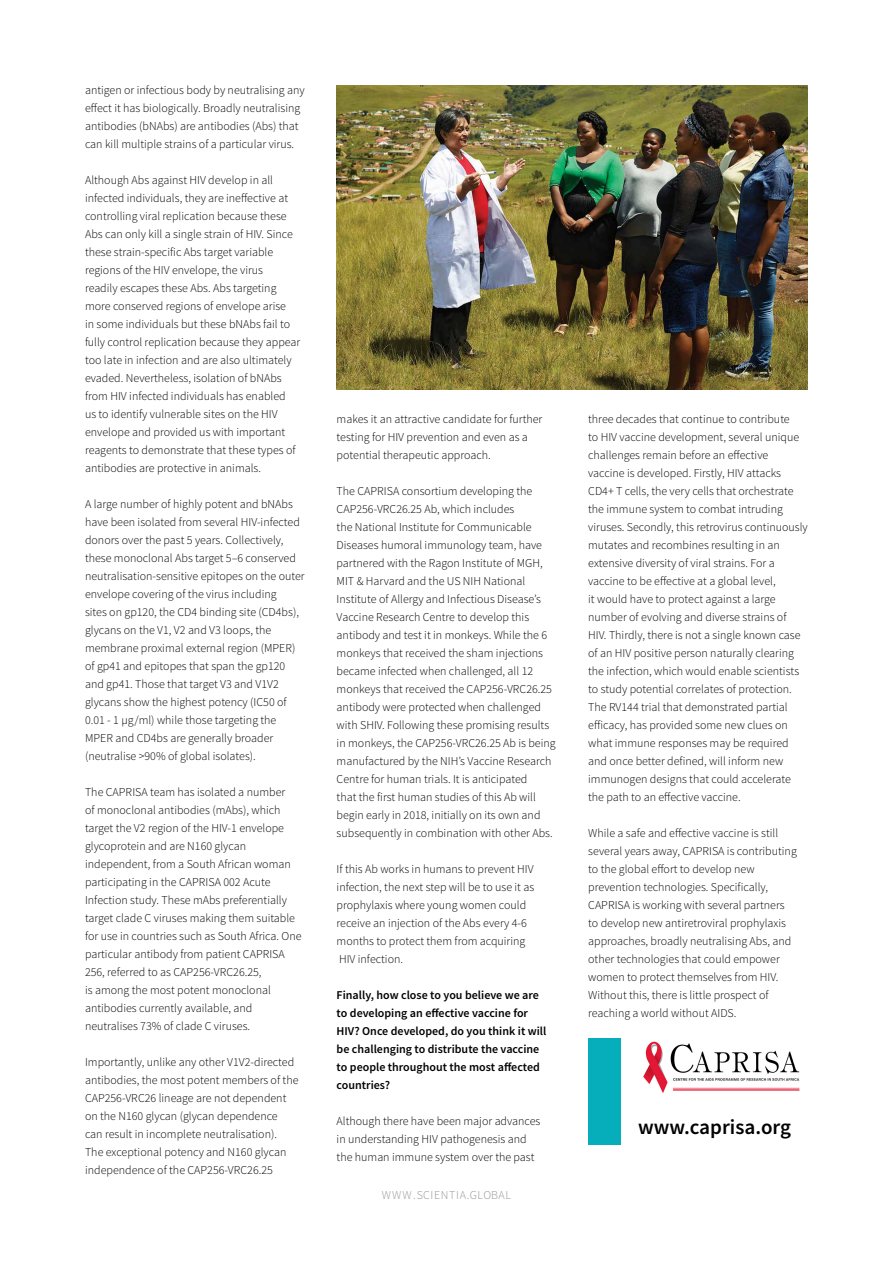
<style>
.page{position:relative;width:893px;height:1263px;background:#fff}
.page>*{position:absolute;margin:0;border:0;box-sizing:border-box;transform-origin:0 0}
.t1{font:600 21px "Source Sans Pro";color:#000}
.t2{font:300 12px/18px "Source Sans Pro";color:#000}
.t3{font:600 12px/18px "Source Sans Pro";color:#000}
.t4{font:300 12px "Source Sans Pro";letter-spacing:.05em;color:#939598}
</style>
<div class="page">
<div style="left:588px;top:1038px;width:33px;height:107px;background:#06aebb"></div>
<img style="left:643px;top:1041px;width:157px;height:52px">
<img style="left:337px;top:85px;width:471px;height:305px">
<p class="t2" style="left:85px;top:81px;width:221px">antigen or infectious body by neutralising any effect it has biologically. Broadly neutralising antibodies (bNAbs) are antibodies (Abs) that can kill multiple strains of a particular virus.</p>
<p class="t2" style="left:85px;top:171px;width:217px">Although Abs against HIV develop in all infected individuals, they are ineffective at controlling viral replication because these Abs can only kill a single strain of HIV. Since these strain-specific Abs target variable regions of the HIV envelope, the virus<br>readily escapes these Abs. Abs targeting more conserved regions of envelope arise<br>in some individuals but these bNAbs fail to fully control replication because they appear too late in infection and are also ultimately evaded. Nevertheless, isolation of bNAbs from HIV infected individuals has enabled<br>us to identify vulnerable sites on the HIV envelope and provided us with important reagents to demonstrate that these types of antibodies are protective in animals.</p>
<p class="t2" style="left:85px;top:495px;width:221px">A large number of highly potent and bNAbs have been isolated from several HIV-infected donors over the past 5 years. Collectively, these monoclonal Abs target 5–6 conserved neutralisation-sensitive epitopes on the outer envelope covering of the virus including<br>sites on gp120, the CD4 binding site (CD4bs), glycans on the V1, V2 and V3 loops, the membrane proximal external region (MPER) of gp41 and epitopes that span the gp120 and gp41. Those that target V3 and V1V2 glycans show the highest potency (IC50 of 0.01 - 1 µg/ml) while those targeting the MPER and CD4bs are generally broader (neutralise &gt;90% of global isolates).</p>
<p class="t2" style="left:85px;top:783px;width:218px">The CAPRISA team has isolated a number<br>of monoclonal antibodies (mAbs), which target the V2 region of the HIV-1 envelope glycoprotein and are N160 glycan independent, from a South African woman participating in the CAPRISA 002 Acute Infection study. These mAbs preferentially target clade C viruses making them suitable for use in countries such as South Africa. One particular antibody from patient CAPRISA 256, referred to as CAP256-VRC26.25,<br>is among the most potent monoclonal antibodies currently available, and neutralises 73% of clade C viruses.</p>
<p class="t2" style="left:85px;top:1053px;width:215px">Importantly, unlike any other V1V2-directed antibodies, the most potent members of the CAP256-VRC26 lineage are not dependent on the N160 glycan (glycan dependence<br>can result in incomplete neutralisation).<br>The exceptional potency and N160 glycan independence of the CAP256-VRC26.25</p>
<p class="t2" style="left:337px;top:410px;width:207px">makes it an attractive candidate for further testing for HIV prevention and even as a potential therapeutic approach.</p>
<p class="t2" style="left:337px;top:482px;width:221px">The CAPRISA consortium developing the CAP256-VRC26.25 Ab, which includes<br>the National Institute for Communicable Diseases humoral immunology team, have partnered with the Ragon Institute of MGH, MIT &amp; Harvard and the US NIH National Institute of Allergy and Infectious Disease’s Vaccine Research Centre to develop this antibody and test it in monkeys. While the 6 monkeys that received the sham injections became infected when challenged, all 12 monkeys that received the CAP256-VRC26.25 antibody were protected when challenged with SHIV. Following these promising results in monkeys, the CAP256-VRC26.25 Ab is being manufactured by the NIH’s Vaccine Research Centre for human trials. It is anticipated<br>that the first human studies of this Ab will begin early in 2018, initially on its own and subsequently in combination with other Abs.</p>
<p class="t2" style="left:337px;top:860px;width:199px">If this Ab works in humans to prevent HIV infection, the next step will be to use it as prophylaxis where young women could receive an injection of the Abs every 4-6 months to protect them from acquiring HIV infection.</p>
<p class="t3" style="left:337px;top:986px;width:211px">Finally, how close to you believe we are to developing an effective vaccine for HIV? Once developed, do you think it will be challenging to distribute the vaccine to people throughout the most affected countries?</p>
<p class="t2" style="left:337px;top:1112px;width:205px">Although there have been major advances in understanding HIV pathogenesis and the human immune system over the past</p>
<p class="t4" style="left:382px;top:1187px;width:131px">WWW.SCIENTIA.GLOBAL</p>
<p class="t2" style="left:588px;top:410px;width:221px">three decades that continue to contribute<br>to HIV vaccine development, several unique challenges remain before an effective vaccine is developed. Firstly, HIV attacks CD4+ T cells, the very cells that orchestrate the immune system to combat intruding viruses. Secondly, this retrovirus continuously mutates and recombines resulting in an extensive diversity of viral strains. For a vaccine to be effective at a global level,<br>it would have to protect against a large number of evolving and diverse strains of HIV. Thirdly, there is not a single known case of an HIV positive person naturally clearing the infection, which would enable scientists to study potential correlates of protection.<br>The RV144 trial that demonstrated partial efficacy, has provided some new clues on what immune responses may be required and once better defined, will inform new immunogen designs that could accelerate the path to an effective vaccine.</p>
<p class="t2" style="left:588px;top:824px;width:210px">While a safe and effective vaccine is still several years away, CAPRISA is contributing to the global effort to develop new prevention technologies. Specifically, CAPRISA is working with several partners to develop new antiretroviral prophylaxis approaches, broadly neutralising Abs, and other technologies that could empower women to protect themselves from HIV.<br>Without this, there is little prospect of reaching a world without AIDS.</p>
<h1 class="t1" style="left:638px;top:1113px;width:154px">www.caprisa.org</h1>
</div>
